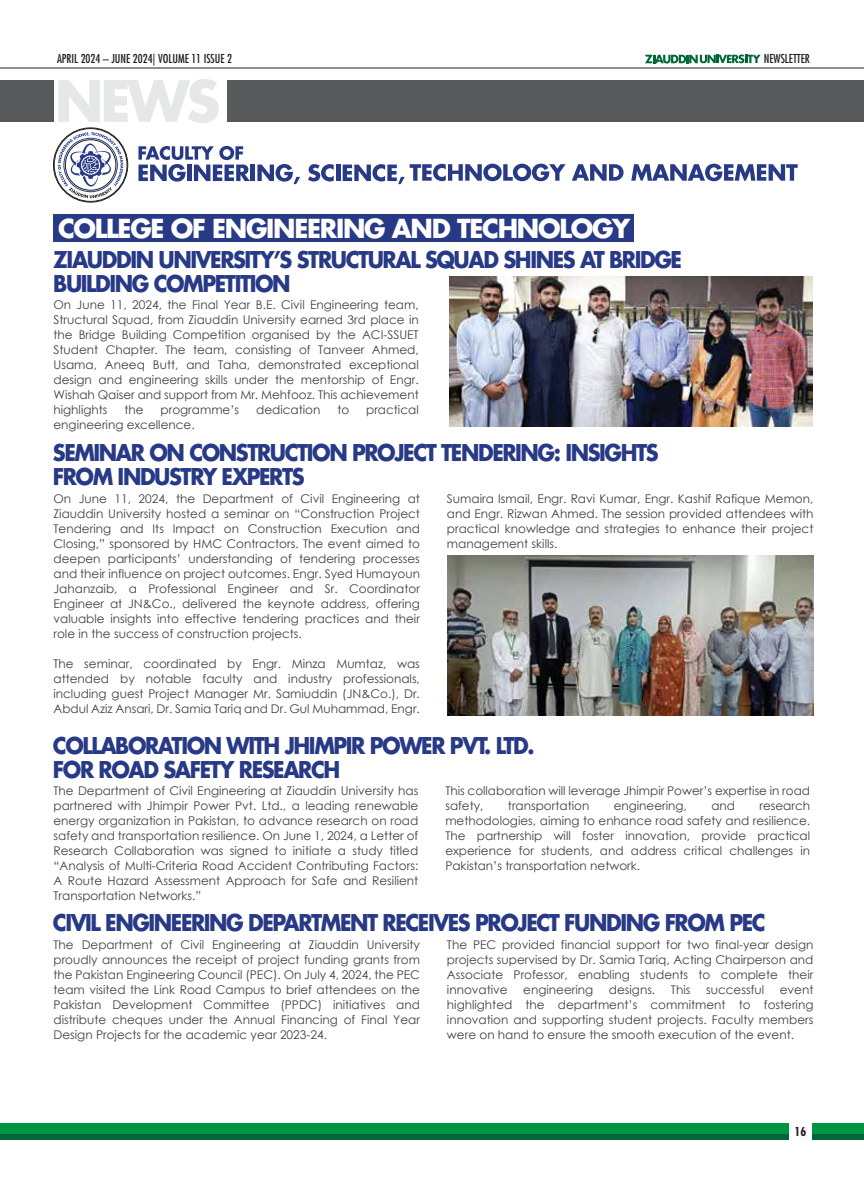
<style>
.page{position:relative;width:864px;height:1188px;background:#fff}
.page>*{position:absolute;margin:0;border:0;box-sizing:border-box;transform-origin:0 0}
.t1{font:700 55.5px "Futura Std";color:#e6e7e8}
.t2{font:700 25.5px "Futura Std";letter-spacing:-.05em;color:#fff}
.t3{font:700 22.5px/24px "Futura Std";letter-spacing:-.07em;color:#283a86;scale:.93 1}
.t4{font:12px/15px "Century Gothic";color:#414042;text-align:justify}
.t5{font:condensed 12px "Futura Std";color:#231f20}
.t6{font:700 condensed 12px "Futura Std";color:#231f20}
</style>
<div class="page">
<div style="left:0;top:1123px;width:864px;height:17px;background:#009444"></div>
<div style="left:0;top:1134px;width:864px;height:6px;background:#006838"></div>
<div style="left:790px;top:1113px;width:22px;height:35px;background:#fff"></div>
<svg style="left:138px;top:146px;width:112px;height:36px"></svg>
<hr style="left:251px;top:165px;width:4px;height:16px;background:#283a86">
<svg style="left:257px;top:164px;width:43px;height:20px"></svg>
<svg style="left:308px;top:164px;width:26px;height:17px"></svg>
<hr style="left:336px;top:165px;width:4px;height:16px;background:#283a86">
<svg style="left:343px;top:164px;width:223px;height:20px"></svg>
<svg style="left:572px;top:164px;width:52px;height:17px"></svg>
<svg style="left:631px;top:164px;width:167px;height:17px"></svg>
<div style="left:53px;top:128px;width:75px;height:74px;border:1px solid #221f1f;border-radius:50%"></div>
<svg style="left:58px;top:132px;width:65px;height:66px"></svg>
<hr style="left:0;top:68px;width:864px;height:1px;background:#231f20">
<div style="left:0;top:80px;width:54px;height:42px;background:#58595b"></div>
<div style="left:227px;top:80px;width:637px;height:42px;background:#58595b"></div>
<svg style="left:645px;top:54px;width:116px;height:10px"></svg>
<div style="left:54px;top:215px;width:580px;height:27px;background:#283a86"></div>
<img style="left:449px;top:276px;width:364px;height:151px">
<img style="left:448px;top:556px;width:365px;height:159px">
<p class="t5" style="left:57px;top:52px;width:177px">APRIL 2024 – JUNE 2024| VOLUME 11 ISSUE 2</p>
<h1 class="t1" style="left:55px;top:64px;width:167px">NEWS</h1>
<h2 class="t2" style="left:58px;top:212px;width:574px">COLLEGE OF ENGINEERING AND TECHNOLOGY</h2>
<h3 class="t3" style="left:53px;top:247px;width:678px">ZIAUDDIN UNIVERSITY’S STRUCTURAL SQUAD SHINES AT BRIDGE<br>BUILDING COMPETITION</h3>
<p class="t4" style="left:54px;top:297px;width:367px">On June 11, 2024, the Final Year B.E. Civil Engineering team, Structural Squad, from Ziauddin University earned 3rd place in the Bridge Building Competition organised by the ACI-SSUET Student Chapter. The team, consisting of Tanveer Ahmed, Usama, Aneeq Butt, and Taha, demonstrated exceptional design and engineering skills under the mentorship of Engr.<br>Wishah Qaiser and support from Mr. Mehfooz. This achievement highlights</p>
<p class="t4" style="left:124px;top:402px;width:21px">the</p>
<p class="t4" style="left:161px;top:402px;width:80px">programme’s</p>
<p class="t4" style="left:256px;top:402px;width:66px">dedication</p>
<p class="t4" style="left:337px;top:402px;width:13px">to</p>
<p class="t4" style="left:366px;top:402px;width:54px">practical</p>
<p class="t4" style="left:54px;top:417px;width:143px">engineering excellence.</p>
<h3 class="t3" style="left:53px;top:441px;width:653px">SEMINAR ON CONSTRUCTION PROJECT TENDERING: INSIGHTS<br>FROM INDUSTRY EXPERTS</h3>
<p class="t5" style="left:764px;top:52px;width:48px">NEWSLETTER</p>
<p class="t4" style="left:54px;top:491px;width:368px">On June 11, 2024, the Department of Civil Engineering at Ziauddin University hosted a seminar on “Construction Project Tendering and Its Impact on Construction Execution and Closing,” sponsored by HMC Contractors. The event aimed to deepen participants’ understanding of tendering processes and their influence on project outcomes. Engr. Syed Humayoun Jahanzaib, a Professional Engineer and Sr. Coordinator Engineer at JN&amp;Co., delivered the keynote address, offering valuable insights into effective tendering practices and their role in the success of construction projects.</p>
<p class="t4" style="left:54px;top:656px;width:368px">The seminar, coordinated by Engr. Minza Mumtaz, was attended by notable faculty and industry professionals, including guest Project Manager Mr. Samiuddin (JN&amp;Co.), Dr.<br>Abdul Aziz Ansari, Dr. Samia Tariq and Dr. Gul Muhammad, Engr.</p>
<p class="t4" style="left:447px;top:491px;width:368px">Sumaira Ismail, Engr. Ravi Kumar, Engr. Kashif Rafique Memon, and Engr. Rizwan Ahmed. The session provided attendees with practical knowledge and strategies to enhance their project management skills.</p>
<h3 class="t3" style="left:53px;top:733px;width:520px">COLLABORATION WITH JHIMPIR POWER PVT. LTD.<br>FOR ROAD SAFETY RESEARCH</h3>
<p class="t4" style="left:54px;top:783px;width:366px">The Department of Civil Engineering at Ziauddin University has partnered with Jhimpir Power Pvt. Ltd., a leading renewable energy organization in Pakistan, to advance research on road safety and transportation resilience. On June 1, 2024, a Letter of Research Collaboration was signed to initiate a study titled “Analysis of Multi-Criteria Road Accident Contributing Factors:<br>A Route Hazard Assessment Approach for Safe and Resilient Transportation Networks.”</p>
<p class="t4" style="left:445px;top:783px;width:366px">This collaboration will leverage Jhimpir Power’s expertise in road safety,</p>
<p class="t4" style="left:508px;top:798px;width:83px">transportation</p>
<p class="t4" style="left:614px;top:798px;width:75px">engineering,</p>
<p class="t4" style="left:711px;top:798px;width:25px">and</p>
<p class="t4" style="left:445px;top:798px;width:366px;text-indent:314px">research methodologies, aiming to enhance road safety and resilience.<br>The partnership will foster innovation, provide practical experience for students, and address critical challenges in Pakistan’s transportation network.</p>
<h3 class="t3" style="left:53px;top:910px;width:768px">CIVIL ENGINEERING DEPARTMENT RECEIVES PROJECT FUNDING FROM PEC</h3>
<p class="t4" style="left:54px;top:937px;width:368px">The Department of Civil Engineering at Ziauddin University proudly announces the receipt of project funding grants from the Pakistan Engineering Council (PEC). On July 4, 2024, the PEC team visited the Link Road Campus to brief attendees on the Pakistan Development Committee (PPDC) initiatives and distribute cheques under the Annual Financing of Final Year Design Projects for the academic year 2023-24.</p>
<p class="t4" style="left:447px;top:937px;width:368px">The PEC provided financial support for two final-year design projects supervised by Dr. Samia Tariq, Acting Chairperson and Associate Professor, enabling students to complete their innovative</p>
<p class="t4" style="left:523px;top:982px;width:71px">engineering</p>
<p class="t4" style="left:609px;top:982px;width:48px">designs.</p>
<p class="t4" style="left:671px;top:982px;width:21px">This</p>
<p class="t4" style="left:706px;top:982px;width:60px">successful</p>
<p class="t4" style="left:447px;top:982px;width:368px;text-indent:333px">event highlighted the department’s commitment to fostering innovation and supporting student projects. Faculty members were on hand to ensure the smooth execution of the event.</p>
<p class="t6" style="left:795px;top:1125px;width:13px">16</p>
</div>
